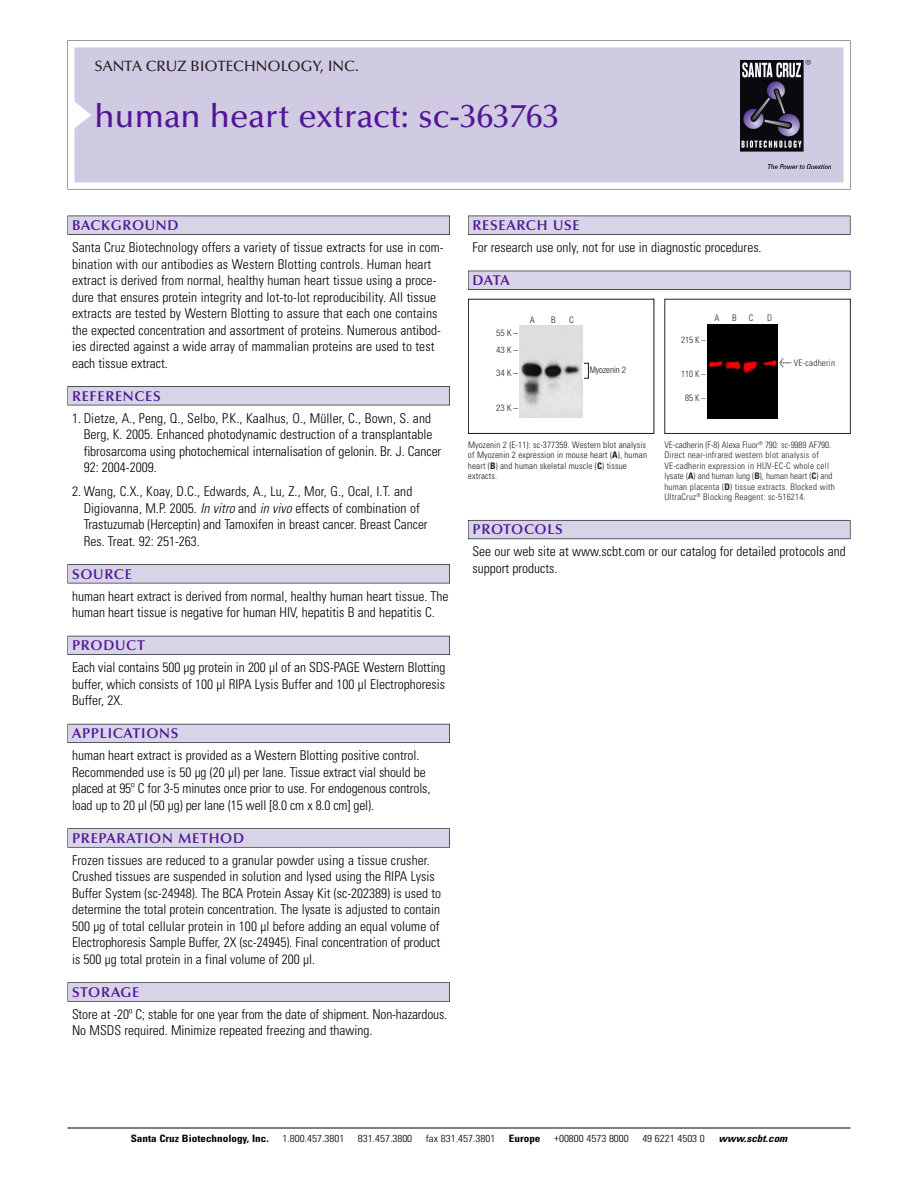
<style>
.page{position:relative;width:918px;height:1188px;background:#fff}
.page>*{position:absolute;margin:0;border:0;box-sizing:border-box;transform-origin:0 0}
.t1{font:500 33px "Optima";color:#511695}
.t2{font:500 15px "Optima";color:#231f20}
.t3{font:600 14.25px "Optima";letter-spacing:.05em;color:#511695}
.t4{font:300 condensed 13.5px/16.5px "Univers";color:#000}
.t5{font:300 condensed 10.2px "Univers";color:#000;scale:1.1 1}
.t6{font:700 condensed 10.2px "Univers";color:#000;scale:1.1 1}
.t7{font:italic 700 condensed 10.2px "Univers";color:#000;scale:1.1 1}
.t8{font:300 condensed 9px/10.5px "Univers";letter-spacing:.025em;color:#272526}
.t9{font:300 condensed 9px/10.5px "Univers";letter-spacing:.015em;color:#191919}
.t10{font:300 condensed 9px/17px "Helvetica Neue";color:#191919}
.s1{font-style:italic}
.s2{font-weight:700}
.s3{font-family:"Meta Plus";font-weight:400;font-stretch:normal;font-size:10.5px}
</style>
<div class="page">
<svg style="left:74px;top:182px;width:770px;height:1px"></svg>
<div style="left:74px;top:47px;width:770px;height:135px;background:#d1cae3"></div>
<img style="left:741px;top:60px;width:90px;height:108px">
<div style="left:68px;top:216px;width:382px;height:19px;background:#535256"></div>
<div style="left:68px;top:216px;width:381px;height:18px;background:#d7d4e8"></div>
<div style="left:68px;top:386px;width:382px;height:19px;background:#515155"></div>
<div style="left:68px;top:387px;width:381px;height:18px;background:#d7d4e8"></div>
<div style="left:68px;top:564px;width:382px;height:19px;background:#545357"></div>
<div style="left:68px;top:565px;width:381px;height:18px;background:#d7d4e8"></div>
<div style="left:68px;top:636px;width:382px;height:19px;background:#535259"></div>
<div style="left:68px;top:636px;width:381px;height:18px;background:#d7d4e8"></div>
<div style="left:68px;top:724px;width:382px;height:19px;background:#595860"></div>
<div style="left:68px;top:724px;width:381px;height:18px;background:#d7d4e8"></div>
<svg style="left:68px;top:828px;width:382px;height:20px"></svg>
<div style="left:68px;top:829px;width:381px;height:18px;background:#d7d4e8"></div>
<div style="left:68px;top:982px;width:382px;height:20px;background:#636364"></div>
<div style="left:68px;top:983px;width:381px;height:18px;background:#d7d4e8"></div>
<div style="left:468px;top:216px;width:382px;height:19px;background:#535256"></div>
<div style="left:468px;top:216px;width:382px;height:18px;background:#d7d4e8"></div>
<div style="left:468px;top:271px;width:382px;height:19px;background:#525156"></div>
<div style="left:468px;top:271px;width:382px;height:18px;background:#d7d4e8"></div>
<div style="left:468px;top:520px;width:382px;height:19px;background:#5e5d65"></div>
<div style="left:468px;top:521px;width:382px;height:18px;background:#d7d4e8"></div>
<hr style="left:68px;top:1128px;width:782px;height:1px;background:#000">
<div style="left:468px;top:299px;width:186px;height:135px;border:1px solid #191919"></div>
<img style="left:519px;top:326px;width:63px;height:91px">
<div style="left:584px;top:363px;width:5px;height:15px;border:1px solid #191919"></div>
<div style="left:664px;top:299px;width:187px;height:135px;border:1px solid #272526"></div>
<div style="left:707px;top:324px;width:70px;height:95px;background:#000"></div>
<p class="t2" style="left:94px;top:60px;width:266px">SANTA CRUZ BIOTECHNOLOGY, INC.</p>
<p class="t1" style="left:94px;top:102px;width:466px">human heart extract: sc-363763</p>
<p class="t3" style="left:72px;top:219px;width:108px">BACKGROUND</p>
<p class="t4" style="left:72px;top:240px;width:373px">Santa Cruz Biotechnology offers a variety of tissue extracts for use in com&shy;bination with our antibodies as Western Blotting controls. Human heart extract is derived from normal, healthy human heart tissue using a proce&shy;dure that ensures protein integrity and lot-to-lot reproducibility. All tissue extracts are tested by Western Blotting to assure that each one contains the expected concentration and assortment of proteins. Numerous antibod&shy;ies directed against a wide array of mammalian proteins are used to test each tissue extract.</p>
<p class="t3" style="left:72px;top:390px;width:90px">REFERENCES</p>
<p class="t4" style="left:84px;top:411px;width:359px;text-indent:-12px">1. Dietze, A., Peng, Q., Selbo, P.K., Kaalhus, O., Müller, C., Bown, S. and Berg, K. 2005. Enhanced photodynamic destruction of a transplantable fibrosarcoma using photochemical internalisation of gelonin. Br. J. Cancer 92: 2004-2009.</p>
<p class="t4" style="left:84px;top:484px;width:346px;text-indent:-12px">2. Wang, C.X., Koay, D.C., Edwards, A., Lu, Z., Mor, G., Ocal, I.T. and Digiovanna, M.P. 2005. <span class="s1">In vitro</span> and <span class="s1">in vivo</span> effects of combination of Trastuzumab (Herceptin) and Tamoxifen in breast cancer. Breast Cancer Res. Treat. 92: 251-263.</p>
<p class="t3" style="left:72px;top:568px;width:61px">SOURCE</p>
<p class="t4" style="left:72px;top:589px;width:378px">human heart extract is derived from normal, healthy human heart tissue. The human heart tissue is negative for human HIV, hepatitis B and hepatitis C.</p>
<p class="t3" style="left:72px;top:639px;width:74px">PRODUCT</p>
<p class="t4" style="left:72px;top:661px;width:375px;text-align:justify">Each vial contains 500 µg protein in 200 µl of an SDS-PAGE Western Blotting buffer, which consists of 100 µl RIPA Lysis Buffer and 100 µl Electrophoresis Buffer, 2X.</p>
<p class="t3" style="left:72px;top:727px;width:108px">APPLICATIONS</p>
<p class="t4" style="left:72px;top:749px;width:360px">human heart extract is provided as a Western Blotting positive control.<br>Recommended use is 50 µg (20 µl) per lane. Tissue extract vial should be placed at 95º C for 3-5 minutes once prior to use. For endogenous controls, load up to 20 µl (50 µg) per lane (15 well [8.0 cm x 8.0 cm] gel).</p>
<p class="t3" style="left:72px;top:832px;width:174px">PREPARATION METHOD</p>
<p class="t4" style="left:72px;top:853px;width:371px">Frozen tissues are reduced to a granular powder using a tissue crusher.<br>Crushed tissues are suspended in solution and lysed using the RIPA Lysis Buffer System (sc-24948). The BCA Protein Assay Kit (sc-202389) is used to determine the total protein concentration. The lysate is adjusted to contain 500 µg of total cellular protein in 100 µl before adding an equal volume of Electrophoresis Sample Buffer, 2X (sc-24945). Final concentration of product is 500 µg total protein in a final volume of 200 µl.</p>
<p class="t3" style="left:72px;top:986px;width:69px">STORAGE</p>
<p class="t4" style="left:72px;top:1007px;width:377px">Store at -20º C; stable for one year from the date of shipment. Non-hazardous.<br>No MSDS required. Minimize repeated freezing and thawing.</p>
<p class="t3" style="left:473px;top:219px;width:109px">RESEARCH USE</p>
<p class="t4" style="left:473px;top:240px;width:291px">For research use only, not for use in diagnostic procedures.</p>
<p class="t3" style="left:473px;top:274px;width:39px">DATA</p>
<p class="t10" style="left:496px;top:325px;width:23px">55K–<br>43K–</p>
<p class="t10" style="left:496px;top:365px;width:23px">34K–</p>
<p class="t10" style="left:496px;top:400px;width:23px">23K–</p>
<p class="t10" style="left:530px;top:312px;width:6px">A</p>
<p class="t10" style="left:551px;top:312px;width:6px">B</p>
<p class="t10" style="left:569px;top:312px;width:6px">C</p>
<p class="t10" style="left:590px;top:362px;width:38px">Myozenin 2</p>
<p class="t9" style="left:468px;top:440px;width:181px">Myozenin 2 (E-11): sc-377359. Western blot analysis of Myozenin 2 expression in mouse heart (<span class="s2">A</span>), human heart (<span class="s2">B</span>) and human skeletal muscle (<span class="s2">C</span>) tissue extracts.</p>
<p class="t8" style="left:681px;top:335px;width:26px">215 K –</p>
<p class="t8" style="left:681px;top:369px;width:26px">110 K –</p>
<p class="t8" style="left:685px;top:394px;width:22px">85 K –</p>
<p class="t8" style="left:714px;top:313px;width:7px">A</p>
<p class="t8" style="left:732px;top:313px;width:6px">B</p>
<p class="t8" style="left:749px;top:313px;width:6px">C</p>
<p class="t8" style="left:767px;top:313px;width:7px">D</p>
<p class="t8" style="left:779px;top:358px;width:57px"><span class="s3">&lt;</span> VE-cadherin</p>
<p class="t8" style="left:664px;top:440px;width:172px">VE-cadherin (F-8) Alexa Fluor<sup>®</sup> 790: sc-9989 AF790.<br>Direct near-infrared western blot analysis of VE-cadherin expression in HUV-EC-C whole cell lysate (<span class="s2">A</span>) and human lung (<span class="s2">B</span>), human heart (<span class="s2">C</span>) and human placenta (<span class="s2">D</span>) tissue extracts. Blocked with UltraCruz<sup>®</sup> Blocking Reagent: sc-516214.</p>
<p class="t3" style="left:473px;top:524px;width:92px">PROTOCOLS</p>
<p class="t4" style="left:473px;top:545px;width:375px">See our web site at www.scbt.com or our catalog for detailed protocols and support products.</p>
<p class="t6" style="left:131px;top:1135px;width:127px">Santa Cruz Biotechnology, Inc.</p>
<p class="t5" style="left:282px;top:1135px;width:58px">1.800.457.3801</p>
<p class="t5" style="left:358px;top:1135px;width:51px">831.457.3800</p>
<p class="t5" style="left:426px;top:1135px;width:65px">fax 831.457.3801</p>
<p class="t6" style="left:509px;top:1135px;width:30px">Europe</p>
<p class="t5" style="left:554px;top:1135px;width:69px">+00800 4573 8000</p>
<p class="t5" style="left:642px;top:1135px;width:58px">49 6221 4503 0</p>
<p class="t7" style="left:719px;top:1135px;width:66px">www.scbt.com</p>
</div>
